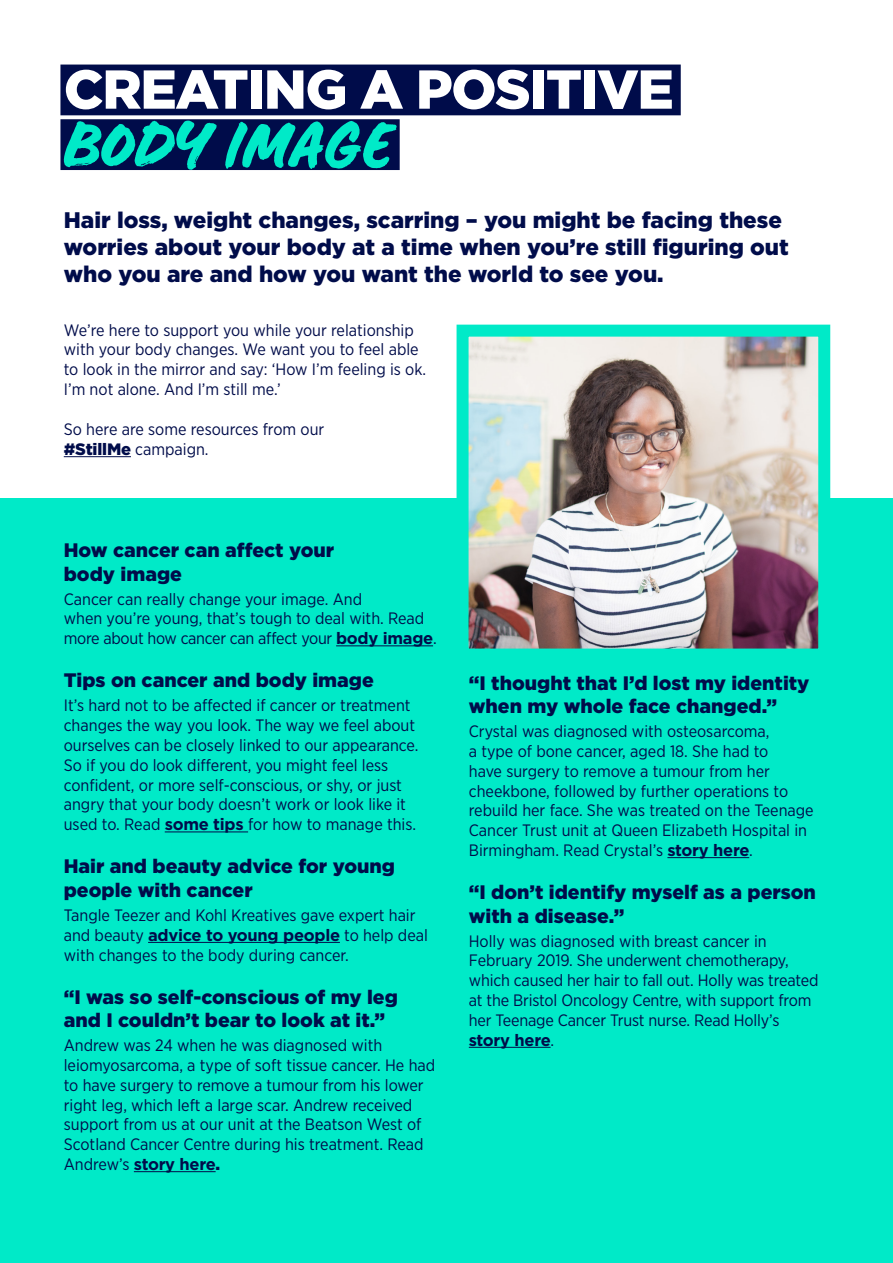
<style>
.page{position:relative;width:893px;height:1263px;background:#fff}
.page>*{position:absolute;margin:0;border:0;box-sizing:border-box;transform-origin:0 0}
.Large_Underlined_tex{font:59.1px "Double Take";color:#00eac8}
.Large_Underlined_tex-2{font:900 54.75px "Gotham";letter-spacing:-.025em;color:#fff}
.t1{font:900 22.5px/27px "Gotham";color:#000c4a}
.t2{font:900 19.5px/23.4px "Gotham";color:#000c4a}
.t3{font:16.5px/19.8px "Gotham Narrow";color:#000c4a}
.s1{font-family:"Gotham";font-weight:900}
.s2{font-family:"Gotham";font-weight:700}
</style>
<div class="page">
<div style="left:60px;top:65px;width:621px;height:50px;background:#000c4a"></div>
<div style="left:60px;top:119px;width:340px;height:51px;background:#000c4a"></div>
<hr style="left:64px;top:456px;width:67px;height:1px;background:#000c4a">
<div style="left:0;top:499px;width:893px;height:764px;background:#00eac8"></div>
<hr style="left:336px;top:645px;width:97px;height:1px;background:#000c4a">
<hr style="left:165px;top:832px;width:83px;height:1px;background:#000c4a">
<hr style="left:148px;top:942px;width:192px;height:1px;background:#000c4a">
<hr style="left:134px;top:1171px;width:82px;height:1px;background:#000c4a">
<hr style="left:667px;top:857px;width:82px;height:1px;background:#000c4a">
<hr style="left:469px;top:1047px;width:82px;height:1px;background:#000c4a">
<img style="left:470px;top:338px;width:347px;height:309px">
<div style="left:457px;top:325px;width:373px;height:335px;border:12px solid #00eac8"></div>
<p class="Large_Underlined_tex-2" style="left:64px;top:58px;width:612px">CREATING A POSITIVE</p>
<p class="Large_Underlined_tex" style="left:64px;top:102px;width:332px">BODY IMAGE</p>
<p class="t1" style="left:64px;top:206px;width:727px">Hair loss, weight changes, scarring – you might be facing these worries about your body at a time when you’re still figuring out who you are and how you want the world to see you.</p>
<p class="t3" style="left:64px;top:320px;width:364px">We’re here to support you while your relationship with your body changes. We want you to feel able to look in the mirror and say: ‘How I’m feeling is ok.<br>I’m not alone. And I’m still me.’</p>
<p class="t3" style="left:64px;top:419px;width:262px">So here are some resources from our <span class="s1">#StillMe</span> campaign.</p>
<p class="t2" style="left:64px;top:538px;width:272px">How cancer can affect your body image</p>
<p class="t3" style="left:64px;top:588px;width:374px">Cancer can really change your image. And<br>when you’re young, that’s tough to deal with. Read more about how cancer can affect your <span class="s2">body image</span>.</p>
<p class="t2" style="left:64px;top:668px;width:312px">Tips on cancer and body image</p>
<p class="t3" style="left:64px;top:695px;width:356px">It’s hard not to be affected if cancer or treatment changes the way you look. The way we feel about ourselves can be closely linked to our appearance.<br>So if you do look different, you might feel less confident, or more self-conscious, or shy, or just angry that your body doesn’t work or look like it used to. Read <span class="s2">some tips</span> for how to manage this.</p>
<p class="t2" style="left:64px;top:854px;width:333px">Hair and beauty advice for young people with cancer</p>
<p class="t3" style="left:64px;top:905px;width:366px">Tangle Teezer and Kohl Kreatives gave expert hair and beauty <span class="s2">advice to young people</span> to help deal with changes to the body during cancer.</p>
<p class="t2" style="left:64px;top:985px;width:336px">“I was so self-conscious of my leg and I couldn’t bear to look at it.”</p>
<p class="t3" style="left:64px;top:1035px;width:373px">Andrew was 24 when he was diagnosed with leiomyosarcoma, a type of soft tissue cancer. He had to have surgery to remove a tumour from his lower right leg, which left a large scar. Andrew received support from us at our unit at the Beatson West of Scotland Cancer Centre during his treatment. Read Andrew’s <span class="s2">story here</span><span class="s1">.</span></p>
<p class="t2" style="left:469px;top:671px;width:342px">“I thought that I’d lost my identity when my whole face changed.”</p>
<p class="t3" style="left:469px;top:721px;width:346px">Crystal was diagnosed with osteosarcoma,<br>a type of bone cancer, aged 18. She had to<br>have surgery to remove a tumour from her cheekbone, followed by further operations to rebuild her face. She was treated on the Teenage Cancer Trust unit at Queen Elizabeth Hospital in Birmingham. Read Crystal’s <span class="s2">story here</span>.</p>
<p class="t2" style="left:469px;top:880px;width:349px">“I don’t identify myself as a person with a disease.”</p>
<p class="t3" style="left:469px;top:930px;width:351px">Holly was diagnosed with breast cancer in February 2019. She underwent chemotherapy, which caused her hair to fall out. Holly was treated at the Bristol Oncology Centre, with support from her Teenage Cancer Trust nurse. Read Holly’s <span class="s2">story here</span>.</p>
</div>
